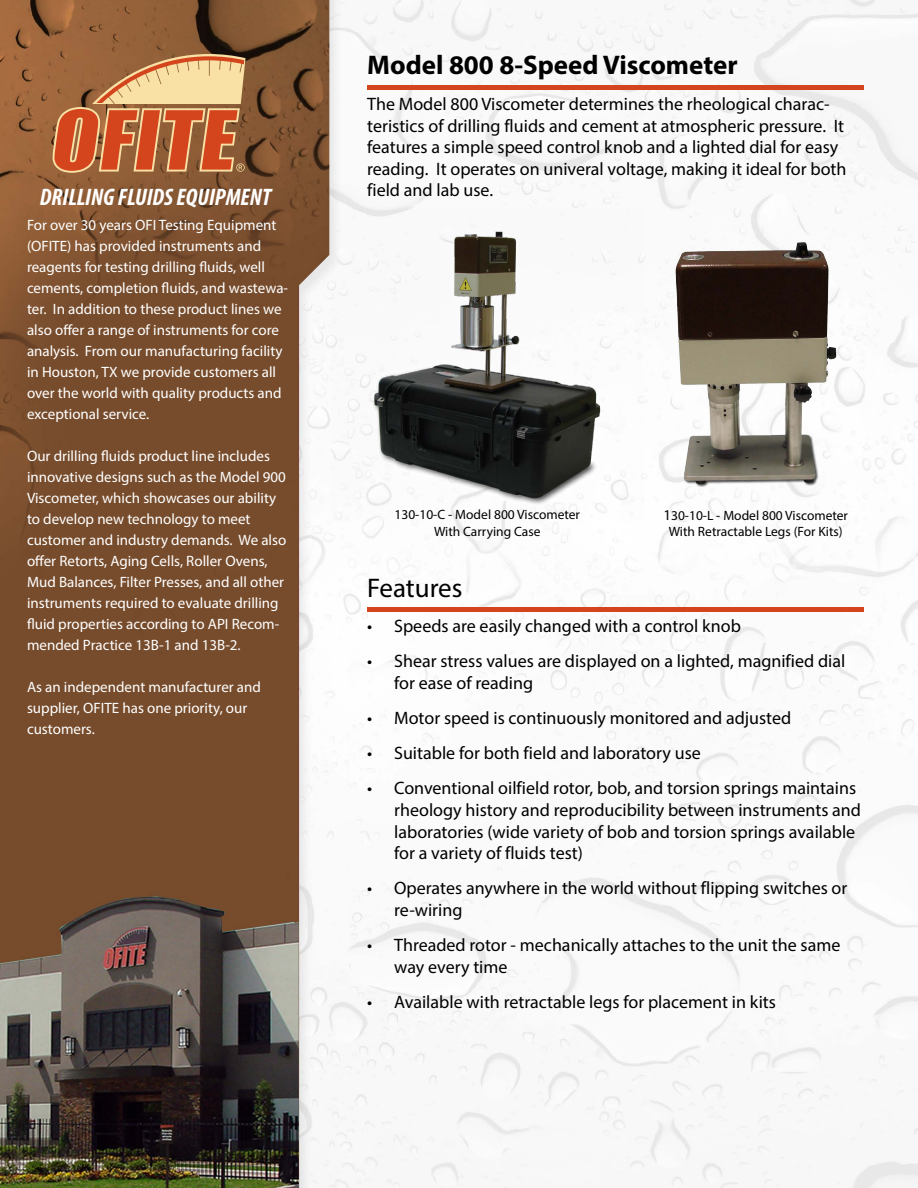
<style>
.page{position:relative;width:918px;height:1188px;background:#fff}
.page>*{position:absolute;margin:0;border:0;box-sizing:border-box;transform-origin:0 0}
.t1{font:700 27px "Myriad Pro";color:#000}
.t2{font:27px "Myriad Pro";color:#000}
.t3{font:italic 700 condensed 24px "Myriad Pro";color:#fff}
.t4{font:18px/21.6px "Myriad Pro";color:#000}
.t5{font:15px/21px "Myriad Pro";color:#fff}
.t6{font:13.5px/16.2px "Myriad Pro";color:#000;text-align:center}
.s1{font-size:15px}
</style>
<div class="page">
<img style="left:0;top:0;width:918px;height:1188px">
<svg style="left:53px;top:54px;width:193px;height:119px;background:#c57e50"></svg>
<img style="left:647px;top:212px;width:217px;height:306px">
<img style="left:331px;top:210px;width:312px;height:312px">
<hr style="left:367px;top:85px;width:497px;height:4px;background:#d4451d">
<div style="left:367px;top:607px;width:497px;height:5px;background:#d4451d"></div>
<p class="t3" style="left:40px;top:183px;width:232px">DRILLING FLUIDS EQUIPMENT</p>
<p class="t5" style="left:27px;top:215px;width:263px">For over 30 years OFI Testing Equipment (OFITE) has provided instruments and reagents for testing drilling fluids, well cements, completion fluids, and wastewa&shy;ter. In addition to these product lines we also offer a range of instruments for core analysis. From our manufacturing facility in Houston, TX we provide customers all over the world with quality products and exceptional service.</p>
<p class="t5" style="left:27px;top:446px;width:261px">Our drilling fluids product line includes innovative designs such as the Model 900<br>Viscometer, which showcases our ability to develop new technology to meet customer and industry demands. We also offer Retorts, Aging Cells, Roller Ovens, Mud Balances, Filter Presses, and all other instruments required to evaluate drilling fluid properties according to API Recom&shy;mended Practice 13B-1 and 13B-2.</p>
<p class="t5" style="left:27px;top:677px;width:235px">As an independent manufacturer and supplier, OFITE has one priority, our customers.</p>
<p class="t1" style="left:367px;top:48px;width:372px">Model 800 8-Speed Viscometer</p>
<p class="t4" style="left:367px;top:93px;width:481px">The Model 800 Viscometer determines the rheological charac&shy;teristics of drilling fluids and cement at atmospheric pressure. It features a simple speed control knob and a lighted dial for easy reading. It operates on univeral voltage, making it ideal for both field and lab use.</p>
<p class="t6" style="left:395px;top:506px;width:187px">130-10-C - Model 800 Viscometer<br>With Carrying Case</p>
<p class="t2" style="left:367px;top:571px;width:97px">Features</p>
<p class="t6" style="left:663px;top:507px;width:186px"><span class="s1">1</span>30-10-L - Model 800 Viscometer<br>With Retractable Legs (For Kits)</p>
<p class="t4" style="left:367px;top:615px;width:375px">• Speeds are easily changed with a control knob</p>
<p class="t4" style="left:394px;top:650px;width:453px;text-indent:-27px">• Shear stress values are displayed on a lighted, magnified dial for ease of reading</p>
<p class="t4" style="left:367px;top:707px;width:426px">• Motor speed is continuously monitored and adjusted</p>
<p class="t4" style="left:367px;top:742px;width:335px">• Suitable for both field and laboratory use</p>
<p class="t4" style="left:394px;top:777px;width:468px;text-indent:-27px">• Conventional oilfield rotor, bob, and torsion springs maintains rheology history and reproducibility between instruments and laboratories (wide variety of bob and torsion springs available for a variety of fluids test)</p>
<p class="t4" style="left:394px;top:877px;width:455px;text-indent:-27px">• Operates anywhere in the world without flipping switches or re-wiring</p>
<p class="t4" style="left:394px;top:934px;width:448px;text-indent:-27px">• Threaded rotor - mechanically attaches to the unit the same way every time</p>
<p class="t4" style="left:367px;top:991px;width:410px">• Available with retractable legs for placement in kits</p>
</div>
